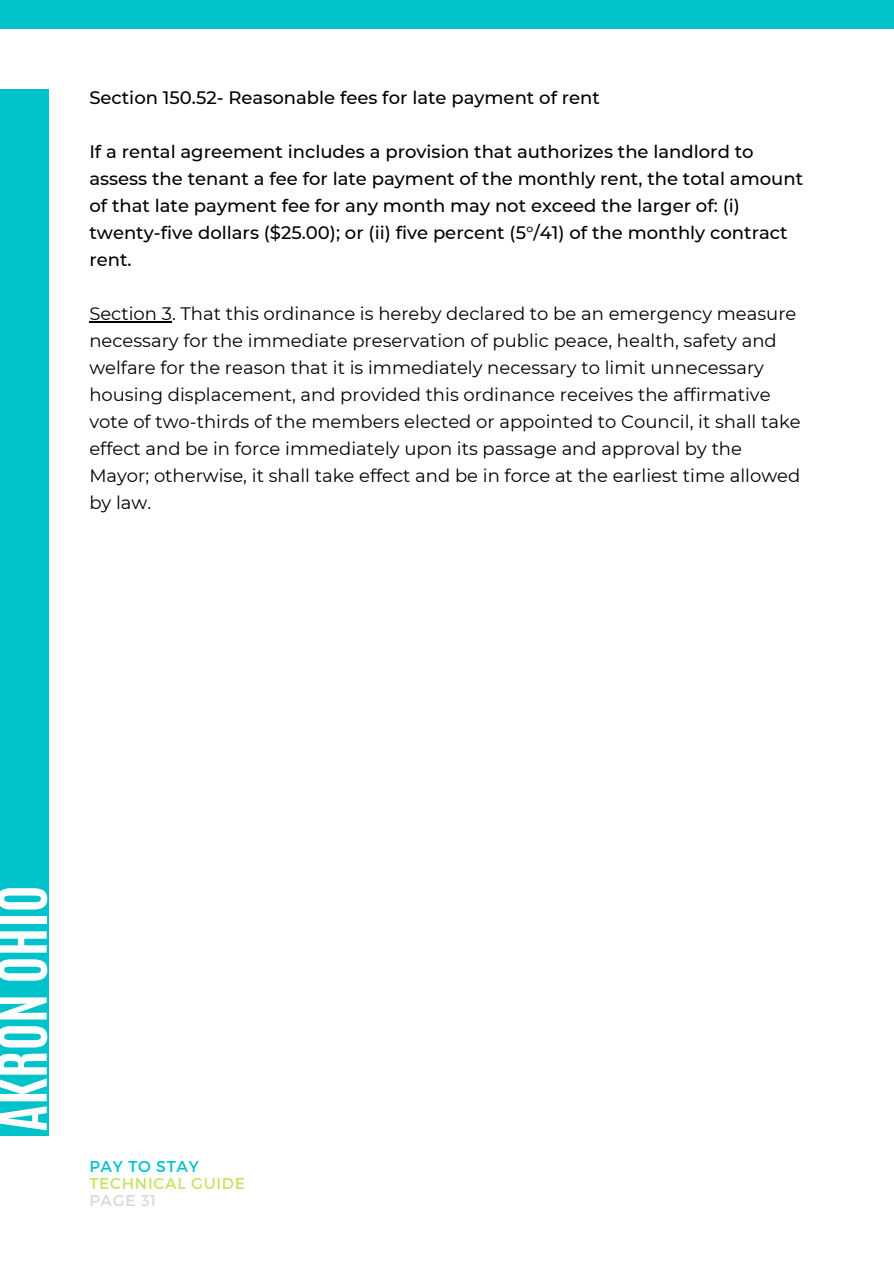
<style>
.page{position:relative;width:894px;height:1264px;background:#fff}
.page>*{position:absolute;margin:0;border:0;box-sizing:border-box;transform-origin:0 0}
.t1{font:700 56.25px "Antonio";color:#fff}
.t2{font:18px/27px "Montserrat";color:#000}
.t3{font:500 18px/27px "Montserrat";color:#000}
.t4{font:15.75px "Montserrat";letter-spacing:.045em;color:#c9e265}
.t5{font:15.75px "Montserrat";letter-spacing:.045em;color:#00c2cb}
.t6{font:15.75px "Montserrat";letter-spacing:.045em;color:#d9d9d9}
</style>
<div class="page">
<div style="left:0;top:0;width:893px;height:29px;background:#00c2cb"></div>
<hr style="left:89px;top:321px;width:83px;height:1px;background:#000">
<div style="left:0;top:89px;width:48px;height:1046px;background:#00c2cb"></div>
<p class="t3" style="left:89px;top:84px;width:512px">Section 150.52- Reasonable fees for late payment of rent</p>
<p class="t3" style="left:89px;top:138px;width:715px">If a rental agreement includes a provision that authorizes the landlord to assess the tenant a fee for late payment of the monthly rent, the total amount of that late payment fee for any month may not exceed the larger of: (i) twenty-five dollars ($25.00); or (ii) five percent (5°/41) of the monthly contract rent.</p>
<p class="t2" style="left:89px;top:300px;width:712px">Section 3. That this ordinance is hereby declared to be an emergency measure necessary for the immediate preservation of public peace, health, safety and welfare for the reason that it is immediately necessary to limit unnecessary housing displacement, and provided this ordinance receives the affirmative vote of two-thirds of the members elected or appointed to Council, it shall take effect and be in force immediately upon its passage and approval by the Mayor; otherwise, it shall take effect and be in force at the earliest time allowed by law.</p>
<h1 class="t1" style="left:-18px;top:1131px;width:248px;rotate:-90deg">AKRON OHIO</h1>
<p class="t5" style="left:89px;top:1156px;width:111px">PAY TO STAY</p>
<p class="t4" style="left:89px;top:1173px;width:157px">TECHNICAL GUIDE</p>
<p class="t6" style="left:89px;top:1189px;width:68px">PAGE 31</p>
</div>
